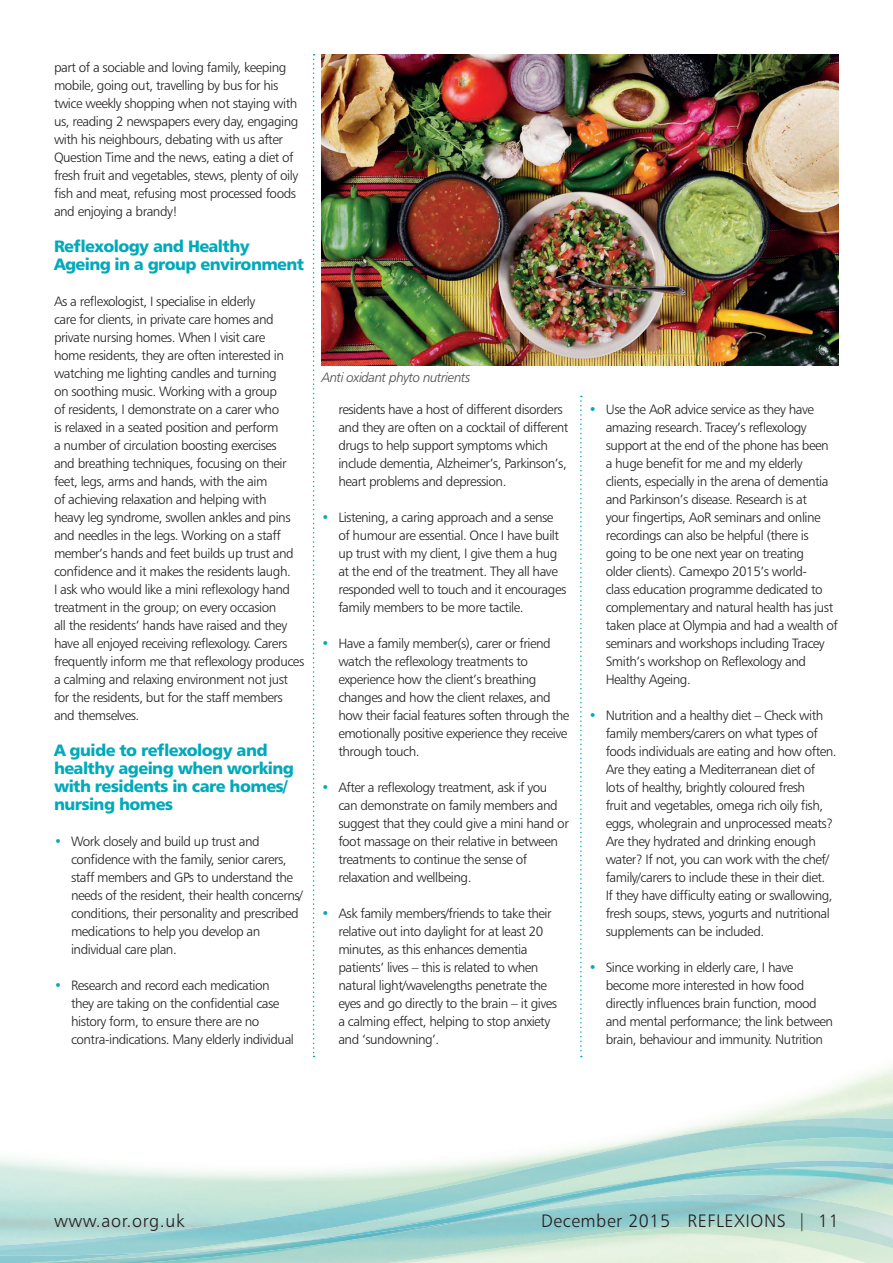
<style>
.page{position:relative;width:893px;height:1263px;background:#fff}
.page>*{position:absolute;margin:0;border:0;box-sizing:border-box;transform-origin:0 0}
.t1{font:18px "Humanist 777 BT Light B";letter-spacing:.03em;color:#231f20}
.t2{font:16.5px/18px "Humanist 777 BT Black B";letter-spacing:-.035em;color:#0ab}
.t3{font:13.5px/18px "Humanist 777 BT Light B";letter-spacing:-.035em;color:#231f20}
.t4{font:13.5px "Humanist 777 BT Light Italic B";letter-spacing:-.035em;color:#4b4c4d}
.s1{color:#0ab}
</style>
<div class="page">
<img style="left:0;top:1118px;width:893px;height:135px">
<img style="left:30px;top:1194px;width:863px;height:69px">
<img style="left:31px;top:1220px;width:439px;height:43px">
<img style="left:0;top:1253px;width:148px;height:10px">
<svg style="left:313px;top:54px;width:2px;height:1003px"></svg>
<svg style="left:580px;top:396px;width:2px;height:661px"></svg>
<img style="left:321px;top:54px;width:518px;height:311px">
<p class="t3" style="left:54px;top:58px;width:246px">part of a sociable and loving family, keeping mobile, going out, travelling by bus for his twice weekly shopping when not staying with us, reading 2 newspapers every day, engaging with his neighbours, debating with us after Question Time and the news, eating a diet of fresh fruit and vegetables, stews, plenty of oily fish and meat, refusing most processed foods and enjoying a brandy!</p>
<p class="t2" style="left:54px;top:237px;width:252px">Reflexology and Healthy<br>Ageing in a group environment</p>
<p class="t3" style="left:54px;top:292px;width:252px">As a reflexologist, I specialise in elderly<br>care for clients, in private care homes and private nursing homes. When I visit care<br>home residents, they are often interested in watching me lighting candles and turning<br>on soothing music. Working with a group<br>of residents, I demonstrate on a carer who<br>is relaxed in a seated position and perform<br>a number of circulation boosting exercises<br>and breathing techniques, focusing on their feet, legs, arms and hands, with the aim<br>of achieving relaxation and helping with<br>heavy leg syndrome, swollen ankles and pins and needles in the legs. Working on a staff member’s hands and feet builds up trust and confidence and it makes the residents laugh.<br>I ask who would like a mini reflexology hand treatment in the group; on every occasion<br>all the residents’ hands have raised and they have all enjoyed receiving reflexology. Carers frequently inform me that reflexology produces a calming and relaxing environment not just for the residents, but for the staff members and themselves.</p>
<p class="t2" style="left:54px;top:741px;width:241px">A guide to reflexology and healthy ageing when working with residents in care homes/ nursing homes</p>
<p class="t3" style="left:71px;top:832px;width:233px;text-indent:-17px"><span class="s1">•</span> Work closely and build up trust and confidence with the family, senior carers, staff members and GPs to understand the needs of the resident, their health concerns/ conditions, their personality and prescribed medications to help you develop an individual care plan.</p>
<p class="t3" style="left:71px;top:976px;width:224px;text-indent:-17px"><span class="s1">•</span> Research and record each medication they are taking on the confidential case history form, to ensure there are no contra-indications. Many elderly individual</p>
<p class="t4" style="left:321px;top:369px;width:150px">Anti oxidant phyto nutrients</p>
<p class="t3" style="left:338px;top:400px;width:231px">residents have a host of different disorders and they are often on a cocktail of different drugs to help support symptoms which include dementia, Alzheimer’s, Parkinson’s, heart problems and depression.</p>
<p class="t3" style="left:338px;top:508px;width:229px;text-indent:-17px"><span class="s1">•</span> Listening, a caring approach and a sense of humour are essential. Once I have built up trust with my client, I give them a hug at the end of the treatment. They all have responded well to touch and it encourages family members to be more tactile.</p>
<p class="t3" style="left:338px;top:634px;width:233px;text-indent:-17px"><span class="s1">•</span> Have a family member(s), carer or friend watch the reflexology treatments to experience how the client’s breathing changes and how the client relaxes, and how their facial features soften through the emotionally positive experience they receive through touch.</p>
<p class="t3" style="left:338px;top:778px;width:232px;text-indent:-17px"><span class="s1">•</span> After a reflexology treatment, ask if you can demonstrate on family members and suggest that they could give a mini hand or foot massage on their relative in between treatments to continue the sense of relaxation and wellbeing.</p>
<p class="t3" style="left:338px;top:904px;width:220px;text-indent:-17px"><span class="s1">•</span> Ask family members/friends to take their relative out into daylight for at least 20 minutes, as this enhances dementia patients’ lives – this is related to when natural light/wavelengths penetrate the eyes and go directly to the brain – it gives a calming effect, helping to stop anxiety and ‘sundowning’.</p>
<p class="t3" style="left:606px;top:400px;width:234px;text-indent:-17px"><span class="s1">•</span> Use the AoR advice service as they have amazing research. Tracey’s reflexology support at the end of the phone has been a huge benefit for me and my elderly clients, especially in the arena of dementia and Parkinson’s disease. Research is at<br>your fingertips, AoR seminars and online recordings can also be helpful (there is going to be one next year on treating<br>older clients). Camexpo 2015’s world-<br>class education programme dedicated to complementary and natural health has just taken place at Olympia and had a wealth of seminars and workshops including Tracey Smith’s workshop on Reflexology and Healthy Ageing.</p>
<p class="t3" style="left:606px;top:706px;width:232px;text-indent:-17px"><span class="s1">•</span> Nutrition and a healthy diet – Check with family members/carers on what types of foods individuals are eating and how often.<br>Are they eating a Mediterranean diet of lots of healthy, brightly coloured fresh<br>fruit and vegetables, omega rich oily fish, eggs, wholegrain and unprocessed meats?<br>Are they hydrated and drinking enough water? If not, you can work with the chef/ family/carers to include these in their diet.<br>If they have difficulty eating or swallowing, fresh soups, stews, yogurts and nutritional supplements can be included.</p>
<p class="t3" style="left:606px;top:958px;width:229px;text-indent:-17px"><span class="s1">•</span> Since working in elderly care, I have become more interested in how food directly influences brain function, mood and mental performance; the link between brain, behaviour and immunity. Nutrition</p>
<h1 class="t1" style="left:54px;top:1209px;width:132px">www.aor.org.uk</h1>
<h1 class="t1" style="left:541px;top:1209px;width:299px">December 2015 REFLEXIONS | 11</h1>
</div>
